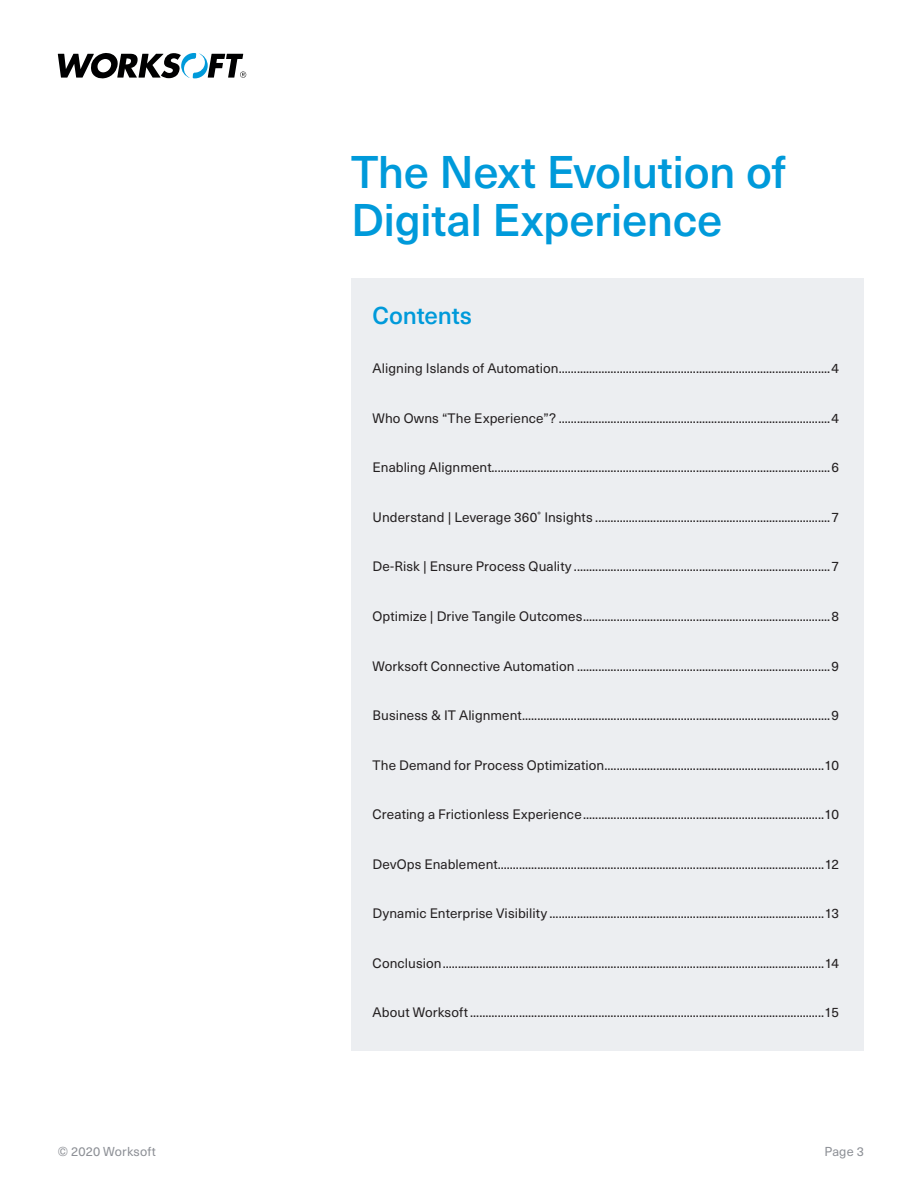
<style>
.page{position:relative;width:918px;height:1188px;background:#fff}
.page>*{position:absolute;margin:0;border:0;box-sizing:border-box;transform-origin:0 0}
.TOC_1{font:500 45px/48px "Neue Haas Unica W1 G";letter-spacing:-.01em;color:#009ada}
.TOC_Title{font:500 24px "Neue Haas Unica W1 G";letter-spacing:-.005em;color:#009ada}
.t1{font:13.5px "Neue Haas Unica W1 G";letter-spacing:.005em;color:#231f20}
.t2{font:12.75px "Neue Haas Unica W1 G";letter-spacing:.015em;color:#8d9096}
</style>
<div class="page">
<svg style="left:58px;top:53px;width:188px;height:25px"></svg>
<div style="left:351px;top:279px;width:513px;height:772px;background:#eceef1"></div>
<p class="TOC_1" style="left:351px;top:145px;width:437px">The Next Evolution of<br>Digital Experience</p>
<p class="TOC_Title" style="left:373px;top:297px;width:101px">Contents</p>
<p class="t1" style="left:373px;top:359px;width:468px">Aligning Islands of Automation.........................................................................................4</p>
<p class="t1" style="left:373px;top:408px;width:468px">Who Owns “The Experience”? .........................................................................................4</p>
<p class="t1" style="left:373px;top:458px;width:468px">Enabling Alignment...............................................................................................................6</p>
<p class="t1" style="left:373px;top:507px;width:468px">Understand | Leverage 360˚ Insights .............................................................................7</p>
<p class="t1" style="left:373px;top:557px;width:468px">De-Risk | Ensure Process Quality ....................................................................................7</p>
<p class="t1" style="left:373px;top:606px;width:468px">Optimize | Drive Tangile Outcomes.................................................................................8</p>
<p class="t1" style="left:373px;top:656px;width:468px">Worksoft Connective Automation ...................................................................................9</p>
<p class="t1" style="left:373px;top:705px;width:468px">Business &amp; IT Alignment.....................................................................................................9</p>
<p class="t1" style="left:373px;top:755px;width:468px">The Demand for Process Optimization........................................................................10</p>
<p class="t1" style="left:373px;top:804px;width:468px">Creating a Frictionless Experience...............................................................................10</p>
<p class="t1" style="left:373px;top:854px;width:468px">DevOps Enablement...........................................................................................................12</p>
<p class="t1" style="left:373px;top:903px;width:468px">Dynamic Enterprise Visibility ..........................................................................................13</p>
<p class="t1" style="left:373px;top:953px;width:468px">Conclusion.............................................................................................................................14</p>
<p class="t1" style="left:373px;top:1002px;width:468px">About Worksoft ....................................................................................................................15</p>
<p class="t2" style="left:58px;top:1142px;width:100px">© 2020 Worksoft</p>
<p class="t2" style="left:824px;top:1142px;width:41px">Page 3</p>
</div>
